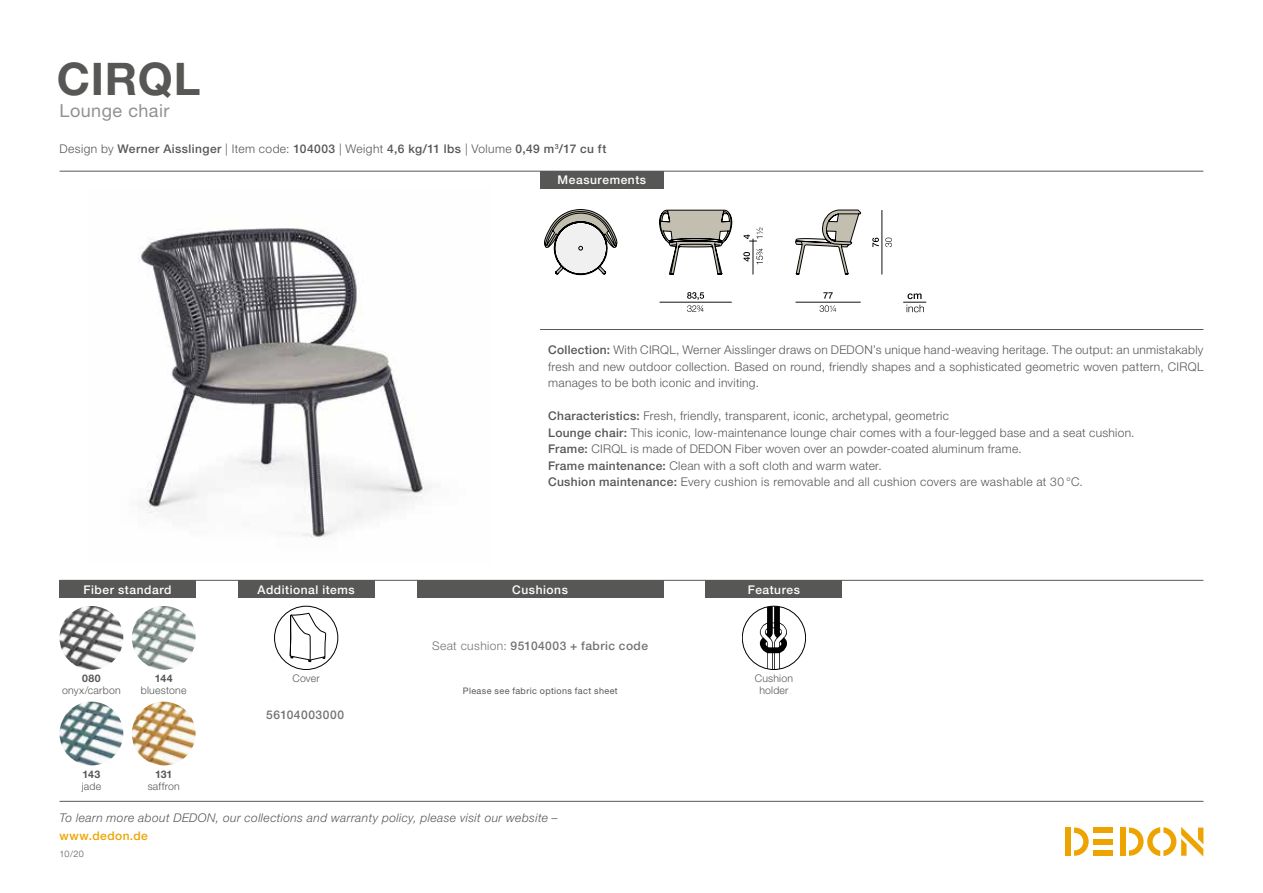
<style>
.page{position:relative;width:1263px;height:893px;background:#fff}
.page>*{position:absolute;margin:0;border:0;box-sizing:border-box;transform-origin:0 0}
.t1{font:700 45px "Helvetica Neue LT";letter-spacing:.015em;color:#575756}
.t2{font:18px "Helvetica Neue LT";letter-spacing:.025em;color:#939192}
.t3{font:300 12px/16.5px "Helvetica Neue LT";letter-spacing:.025em;color:#575756;text-align:justify}
.t4{font:500 12px "Helvetica Neue LT";letter-spacing:.035em;color:#575756}
.t5{font:italic 300 12px "Helvetica Neue LT";letter-spacing:.035em;color:#575756}
.t6{font:500 12px "Helvetica Neue LT";letter-spacing:.045em;color:#fff}
.t7{font:500 12px "Helvetica Neue LT";letter-spacing:.04em;color:#757375}
.t8{font:500 12px "Helvetica Neue LT";letter-spacing:.035em;color:#eea400}
.t9{font:300 10.5px/12px "Helvetica Neue LT";letter-spacing:.02em;color:#575756;text-align:center}
.t10{font:700 10.5px "Helvetica Neue LT";letter-spacing:.02em;color:#575756}
.t11{font:9px "Helvetica Neue LT";letter-spacing:.045em;color:#575756}
.t12{font:300 9px "Helvetica Neue LT";color:#575756}
.s1{font-weight:300}
.s2{font-weight:500}
</style>
<div class="page">
<div style="left:1120px;top:827px;width:5px;height:29px;background:#eea400"></div>
<div style="left:1094px;top:827px;width:19px;height:6px;background:#eea400"></div>
<div style="left:1094px;top:850px;width:19px;height:6px;background:#eea400"></div>
<div style="left:1094px;top:839px;width:19px;height:5px;background:#eea400"></div>
<svg style="left:1074px;top:827px;width:15px;height:29px"></svg>
<div style="left:1065px;top:827px;width:6px;height:29px;background:#eea400"></div>
<svg style="left:1129px;top:827px;width:74px;height:29px"></svg>
<hr style="left:60px;top:801px;width:1143px;height:1px;background:#59595b">
<hr style="left:60px;top:580px;width:1143px;height:1px;background:#59595b">
<hr style="left:60px;top:171px;width:1143px;height:1px;background:#59595b">
<hr style="left:540px;top:329px;width:663px;height:1px;background:#59595b">
<div style="left:540px;top:171px;width:124px;height:17px;background:#575756"></div>
<div style="left:60px;top:580px;width:136px;height:17px;background:#575756"></div>
<div style="left:238px;top:580px;width:136px;height:17px;background:#575756"></div>
<div style="left:274px;top:606px;width:64px;height:64px;border:1px solid #000;border-radius:50%"></div>
<svg style="left:290px;top:613px;width:36px;height:49px"></svg>
<div style="left:417px;top:580px;width:246px;height:17px;background:#575756"></div>
<img style="left:60px;top:606px;width:63px;height:64px;border-radius:32px">
<img style="left:60px;top:702px;width:63px;height:63px;border-radius:32px">
<img style="left:132px;top:606px;width:64px;height:64px;border-radius:32px">
<img style="left:132px;top:702px;width:64px;height:63px;border-radius:32px">
<div style="left:706px;top:580px;width:136px;height:17px;background:#575756"></div>
<svg style="left:760px;top:606px;width:27px;height:63px"></svg>
<img style="left:138px;top:228px;width:290px;height:312px">
<svg style="left:903px;top:293px;width:23px;height:19px"></svg>
<svg style="left:823px;top:292px;width:10px;height:7px"></svg>
<svg style="left:820px;top:305px;width:16px;height:7px"></svg>
<hr style="left:795px;top:302px;width:66px;height:1px;background:#121212">
<svg style="left:872px;top:238px;width:7px;height:9px"></svg>
<svg style="left:885px;top:238px;width:7px;height:9px"></svg>
<hr style="left:882px;top:210px;width:1px;height:64px;background:#121212">
<svg style="left:743px;top:252px;width:7px;height:9px"></svg>
<svg style="left:756px;top:248px;width:7px;height:16px"></svg>
<hr style="left:753px;top:239px;width:1px;height:36px;background:#121212">
<svg style="left:743px;top:228px;width:20px;height:14px"></svg>
<svg style="left:687px;top:292px;width:17px;height:20px"></svg>
<hr style="left:660px;top:302px;width:72px;height:1px;background:#121212">
<svg style="left:795px;top:210px;width:66px;height:65px"></svg>
<svg style="left:659px;top:210px;width:73px;height:65px"></svg>
<svg style="left:544px;top:209px;width:73px;height:66px"></svg>
<h1 class="t1" style="left:57px;top:51px;width:145px">CIRQL</h1>
<h2 class="t2" style="left:60px;top:100px;width:112px">Lounge chair</h2>
<p class="t4" style="left:60px;top:142px;width:548px"><span class="s1">Design by</span> Werner Aisslinger <span class="s1">| Item code:</span> 104003 <span class="s1">| Weight</span> 4,6 kg/11 lbs <span class="s1">| Volume</span> 0,49 m<sup>3</sup>/17 cu ft</p>
<p class="t6" style="left:558px;top:173px;width:90px">Measurements</p>
<p class="t6" style="left:84px;top:582px;width:89px">Fiber standard</p>
<p class="t10" style="left:82px;top:672px;width:20px">080</p>
<p class="t9" style="left:62px;top:684px;width:60px">onyx/carbon</p>
<p class="t10" style="left:155px;top:672px;width:19px">144</p>
<p class="t9" style="left:141px;top:684px;width:47px">bluestone</p>
<p class="t10" style="left:83px;top:768px;width:19px">143</p>
<p class="t9" style="left:82px;top:780px;width:21px">jade</p>
<p class="t10" style="left:155px;top:768px;width:19px">131</p>
<p class="t9" style="left:148px;top:780px;width:34px">saffron</p>
<p class="t6" style="left:258px;top:582px;width:99px">Additional items</p>
<p class="t9" style="left:292px;top:672px;width:29px">Cover</p>
<p class="t7" style="left:266px;top:708px;width:79px">56104003000</p>
<p class="t3" style="left:548px;top:342px;width:657px"><span class="s2">Collection:</span> With CIRQL, Werner Aisslinger draws on DEDON’s unique hand-weaving heritage. The output: an unmistakably fresh and new outdoor collection. Based on round, friendly shapes and a sophisticated geometric woven pattern, CIRQL manages to be both iconic and inviting.</p>
<p class="t3" style="left:548px;top:408px;width:588px;text-align:left"><span class="s2">Characteristics:</span> Fresh, friendly, transparent, iconic, archetypal, geometric<br><span class="s2">Lounge chair:</span> This iconic, low-maintenance lounge chair comes with a four-legged base and a seat cushion.<br><span class="s2">Frame:</span> CIRQL is made of DEDON Fiber woven over an powder-coated aluminum frame.<br><span class="s2">Frame maintenance:</span> Clean with a soft cloth and warm water.<br><span class="s2">Cushion maintenance:</span> Every cushion is removable and all cushion covers are washable at 30 °C.</p>
<p class="t6" style="left:512px;top:582px;width:57px">Cushions</p>
<p class="t6" style="left:748px;top:582px;width:54px">Features</p>
<p class="t7" style="left:432px;top:639px;width:217px"><span class="s1">Seat cushion:</span> 95104003 + fabric code</p>
<p class="t11" style="left:463px;top:685px;width:156px">Please see fabric options fact sheet</p>
<p class="t9" style="left:755px;top:672px;width:40px">Cushion holder</p>
<p class="t5" style="left:60px;top:811px;width:500px">To learn more about DEDON, our collections and warranty policy, please visit our website –</p>
<p class="t8" style="left:60px;top:829px;width:90px">www.dedon.de</p>
<p class="t12" style="left:60px;top:848px;width:26px">10/20</p>
</div>
